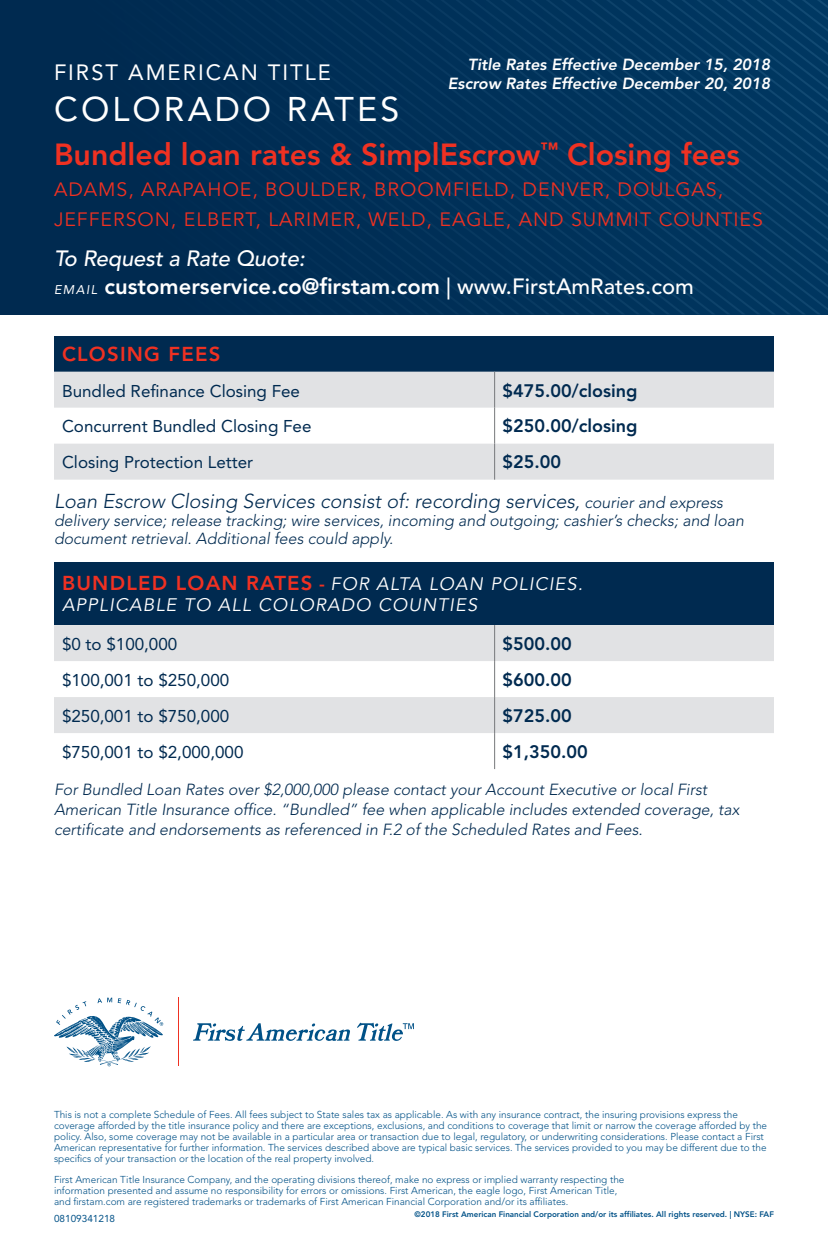
<style>
.page{position:relative;width:828px;height:1260px;background:#fff}
.page>*{position:absolute;margin:0;border:0;box-sizing:border-box;transform-origin:0 0}
.t1{font:34px "Avenir LT Std";letter-spacing:.09em;color:#fff}
.t2{font:800 30.4px "Avenir LT Std";color:#ef3122}
.t3{font:800 22px/28px "Avenir LT Std";color:#fff}
.t4{font:22px "Avenir LT Std";letter-spacing:.09em;color:#fff}
.t5{font:italic 300 20px "Avenir LT Std";color:#002a50}
.t6{font:800 20px "Avenir LT Std";letter-spacing:.06em;color:#ef3122}
.t7{font:19.2px/30.4px "Avenir LT Std";letter-spacing:.05em;color:#ef3122}
.t8{font:italic 18px/21.6px "Avenir LT Std";letter-spacing:.06em;color:#fff}
.t9{font:800 18px "Avenir LT Std";color:#002a50}
.t10{font:17px "Avenir LT Std";color:#002a50}
.t11{font:italic 300 16px/20px "Avenir LT Std";color:#002a50}
.t12{font:italic 800 16px/19.2px "Avenir LT Std";color:#fff;text-align:right}
.t13{font:300 10px/11px "Avenir LT Std";color:#005187}
.t14{font:10px "Avenir LT Std";color:#005187}
.t15{font:800 8px "Avenir LT Std";color:#005187}
.s1{font-weight:500;font-style:italic}
.s2{font-weight:400;font-style:italic;font-size:12.6px}
.s3{font-weight:500}
.s4{font-size:16px}
.s5{font-weight:800;font-style:normal;font-size:20px;color:#ef3122}
.s6{font-weight:800;font-style:normal;color:#ef3122}
</style>
<div class="page">
<div style="left:0;top:0;width:828px;height:314px;background:linear-gradient(to right,#00284d,#043b64)"></div>
<div style="left:54px;top:336px;width:720px;height:36px;background:#002a50"></div>
<svg style="left:54px;top:372px;width:720px;height:108px;fill:#e1e2e4"></svg>
<hr style="left:494px;top:372px;width:1px;height:36px;background:#76787b">
<hr style="left:494px;top:408px;width:1px;height:36px;background:#76787b">
<hr style="left:494px;top:444px;width:1px;height:36px;background:#76787b">
<div style="left:54px;top:562px;width:720px;height:63px;background:#002a50"></div>
<svg style="left:54px;top:625px;width:720px;height:108px;fill:#e1e2e4"></svg>
<hr style="left:494px;top:625px;width:1px;height:36px;background:#76787b">
<hr style="left:494px;top:661px;width:1px;height:36px;background:#76787b">
<hr style="left:494px;top:697px;width:1px;height:36px;background:#76787b">
<hr style="left:494px;top:733px;width:1px;height:36px;background:#76787b">
<svg style="left:193px;top:1023px;width:157px;height:18px"></svg>
<svg style="left:357px;top:1023px;width:57px;height:18px"></svg>
<svg style="left:54px;top:998px;width:109px;height:68px"></svg>
<hr style="left:178px;top:998px;width:1px;height:68px;background:#ef3122">
<h3 class="t4" style="left:54px;top:59px;width:278px">FIRST AMERICAN TITLE</h3>
<h1 class="t1" style="left:54px;top:89px;width:347px">COLORADO RATES</h1>
<h3 class="t12" style="left:448px;top:55px;width:324px">Title Rates Effective December 15, 2018<br>Escrow Rates Effective December 20, 2018</h3>
<h2 class="t2" style="left:54px;top:137px;width:687px">Bundled loan rates &amp; SimplEscrow<sup>™</sup> Closing fees</h2>
<h3 class="t7" style="left:54px;top:174px;width:710px">ADAMS, ARAPAHOE, BOULDER, BROOMFIELD, DENVER, DOULGAS,<br>JEFFERSON, ELBERT, LARIMER, WELD, EAGLE, AND SUMMIT COUNTIES</h3>
<h3 class="t3" style="left:54px;top:244px;width:641px"><span class="s1">To Request a Rate Quote:<br></span><span class="s2">EMAI L</span> customerservice.co@firstam.com <span class="s3">| www.FirstAmRates.com</span></h3>
<h3 class="t6" style="left:62px;top:342px;width:160px">CLOSING FEES</h3>
<h3 class="t10" style="left:62px;top:381px;width:240px">Bundled Refinance Closing Fee</h3>
<h3 class="t9" style="left:503px;top:380px;width:136px">$475.00/closing</h3>
<h3 class="t10" style="left:62px;top:416px;width:251px">Concurrent Bundled Closing Fee</h3>
<h3 class="t9" style="left:503px;top:416px;width:136px">$250.00/closing</h3>
<h3 class="t10" style="left:62px;top:452px;width:193px">Closing Protection Letter</h3>
<h3 class="t9" style="left:503px;top:452px;width:60px">$25.00</h3>
<h3 class="t5" style="left:54px;top:490px;width:671px">Loan Escrow Closing Services consist of: recording services, <span class="s4">courier and express</span></h3>
<h3 class="t11" style="left:54px;top:512px;width:692px;line-height:18px">delivery service; release tracking; wire services, incoming and outgoing; cashier’s checks; and loan document retrieval. Additional fees could apply.</h3>
<h3 class="t8" style="left:62px;top:573px;width:522px"><span class="s5">BUNDLED LOAN RATES</span> <span class="s6">-</span> FOR ALTA LOAN POLICIES.<br>APPLICABLE TO ALL COLORADO COUNTIES</h3>
<h3 class="t10" style="left:62px;top:634px;width:117px">$0 to $100,000</h3>
<h3 class="t9" style="left:503px;top:633px;width:71px">$500.00</h3>
<h3 class="t10" style="left:62px;top:670px;width:169px">$100,001 to $250,000</h3>
<h3 class="t9" style="left:503px;top:669px;width:71px">$600.00</h3>
<h3 class="t10" style="left:62px;top:706px;width:169px">$250,001 to $750,000</h3>
<h3 class="t9" style="left:503px;top:705px;width:71px">$725.00</h3>
<h3 class="t10" style="left:62px;top:742px;width:183px">$750,001 to $2,000,000</h3>
<h3 class="t9" style="left:503px;top:741px;width:87px">$1,350.00</h3>
<p class="t11" style="left:54px;top:780px;width:687px">For Bundled Loan Rates over $2,000,000 please contact your Account Executive or local First<br>American Title Insurance office. “Bundled” fee when applicable includes extended coverage, tax certificate and endorsements as referenced in F.2 of the Scheduled Rates and Fees.</p>
<p class="t13" style="left:54px;top:1109px;width:715px">This is not a complete Schedule of Fees. All fees subject to State sales tax as applicable. As with any insurance contract, the insuring provisions express the coverage afforded by the title insurance policy and there are exceptions, exclusions, and conditions to coverage that limit or narrow the coverage afforded by the policy. Also, some coverage may not be available in a particular area or transaction due to legal, regulatory, or underwriting considerations. Please contact a First American representative for further information. The services described above are typical basic services. The services provided to you may be different due to the specifics of your transaction or the location of the real property involved.</p>
<p class="t13" style="left:54px;top:1175px;width:572px">First American Title Insurance Company, and the operating divisions thereof, make no express or implied warranty respecting the information presented and assume no responsibility for errors or omissions. First American, the eagle logo, First American Title, and firstam.com are registered trademarks or trademarks of First American Financial Corporation and/or its affiliates.</p>
<p class="t14" style="left:54px;top:1213px;width:63px">08109341218</p>
<p class="t15" style="left:415px;top:1210px;width:361px">©2018 First American Financial Corporation and/or its affiliates. All rights reserved. | NYSE: FAF</p>
</div>
